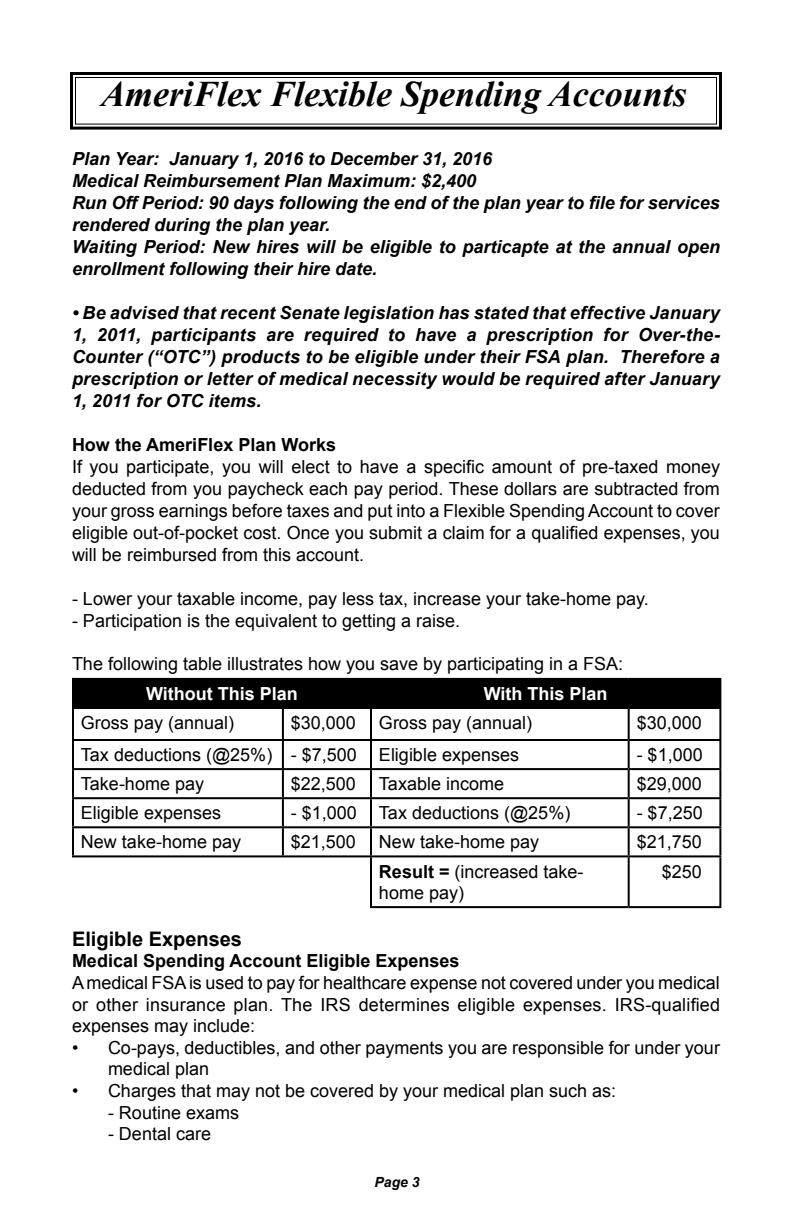
<style>
.page{position:relative;width:792px;height:1224px;background:#fff}
.page>*{position:absolute;margin:0;border:0;box-sizing:border-box;transform-origin:0 0}
.t1{font:italic 700 36px "Times New Roman";color:#000}
.t2{font:700 20px "Arial";color:#000}
.t3{font:18px/22px "Arial";color:#000;text-align:justify}
.t4{font:italic 700 18px/22px "Arial";color:#000}
.t5{font:700 18px "Arial";color:#000}
.t6{font:700 18px "Arial";color:#fff}
.t7{font:italic 700 14px "Arial";color:#000}
.s1{font-weight:700}
</style>
<div class="page">
<svg style="left:70px;top:72px;width:652px;height:58px"></svg>
<div style="left:75px;top:77px;width:642px;height:48px;border:1px solid #000"></div>
<div style="left:74px;top:680px;width:645px;height:27px;background:#000"></div>
<hr style="left:370px;top:680px;width:2px;height:27px;background:#000">
<hr style="left:72px;top:709px;width:2px;height:30px;background:#000">
<hr style="left:282px;top:709px;width:2px;height:30px;background:#000">
<hr style="left:370px;top:709px;width:2px;height:30px;background:#000">
<hr style="left:628px;top:709px;width:2px;height:30px;background:#000">
<hr style="left:719px;top:709px;width:2px;height:30px;background:#000">
<hr style="left:72px;top:739px;width:211px;height:2px;background:#000">
<hr style="left:72px;top:741px;width:2px;height:27px;background:#000">
<hr style="left:283px;top:739px;width:88px;height:2px;background:#000">
<hr style="left:282px;top:741px;width:2px;height:27px;background:#000">
<hr style="left:371px;top:739px;width:258px;height:2px;background:#000">
<hr style="left:370px;top:741px;width:2px;height:27px;background:#000">
<hr style="left:629px;top:739px;width:92px;height:2px;background:#000">
<hr style="left:628px;top:741px;width:2px;height:27px;background:#000">
<hr style="left:719px;top:741px;width:2px;height:27px;background:#000">
<hr style="left:72px;top:768px;width:211px;height:2px;background:#000">
<hr style="left:72px;top:770px;width:2px;height:27px;background:#000">
<hr style="left:283px;top:768px;width:88px;height:2px;background:#000">
<hr style="left:282px;top:770px;width:2px;height:27px;background:#000">
<hr style="left:371px;top:768px;width:258px;height:2px;background:#000">
<hr style="left:370px;top:770px;width:2px;height:27px;background:#000">
<hr style="left:629px;top:768px;width:92px;height:2px;background:#000">
<hr style="left:628px;top:770px;width:2px;height:27px;background:#000">
<hr style="left:719px;top:770px;width:2px;height:27px;background:#000">
<hr style="left:72px;top:797px;width:211px;height:2px;background:#000">
<hr style="left:72px;top:799px;width:2px;height:27px;background:#000">
<hr style="left:283px;top:797px;width:88px;height:2px;background:#000">
<hr style="left:282px;top:799px;width:2px;height:27px;background:#000">
<hr style="left:371px;top:797px;width:258px;height:2px;background:#000">
<hr style="left:370px;top:799px;width:2px;height:27px;background:#000">
<hr style="left:629px;top:797px;width:92px;height:2px;background:#000">
<hr style="left:628px;top:799px;width:2px;height:27px;background:#000">
<hr style="left:719px;top:799px;width:2px;height:27px;background:#000">
<hr style="left:629px;top:826px;width:92px;height:2px;background:#000">
<hr style="left:719px;top:828px;width:2px;height:27px;background:#000">
<hr style="left:629px;top:855px;width:92px;height:2px;background:#000">
<hr style="left:719px;top:857px;width:2px;height:49px;background:#000">
<hr style="left:629px;top:906px;width:92px;height:2px;background:#000">
<hr style="left:72px;top:678px;width:211px;height:2px;background:#000">
<hr style="left:72px;top:680px;width:2px;height:27px;background:#000">
<hr style="left:283px;top:678px;width:88px;height:2px;background:#000">
<hr style="left:371px;top:678px;width:258px;height:2px;background:#000">
<hr style="left:629px;top:678px;width:92px;height:2px;background:#000">
<hr style="left:719px;top:680px;width:2px;height:27px;background:#000">
<hr style="left:72px;top:707px;width:211px;height:2px;background:#000">
<hr style="left:283px;top:707px;width:88px;height:2px;background:#000">
<hr style="left:371px;top:707px;width:258px;height:2px;background:#000">
<hr style="left:629px;top:707px;width:92px;height:2px;background:#000">
<hr style="left:72px;top:826px;width:211px;height:2px;background:#000">
<hr style="left:72px;top:828px;width:2px;height:27px;background:#000">
<hr style="left:283px;top:826px;width:88px;height:2px;background:#000">
<hr style="left:282px;top:828px;width:2px;height:27px;background:#000">
<hr style="left:72px;top:855px;width:211px;height:2px;background:#000">
<hr style="left:283px;top:855px;width:88px;height:2px;background:#000">
<hr style="left:371px;top:826px;width:258px;height:2px;background:#000">
<hr style="left:370px;top:828px;width:2px;height:27px;background:#000">
<hr style="left:628px;top:828px;width:2px;height:27px;background:#000">
<hr style="left:371px;top:855px;width:258px;height:2px;background:#000">
<hr style="left:370px;top:857px;width:2px;height:49px;background:#000">
<hr style="left:628px;top:857px;width:2px;height:49px;background:#000">
<hr style="left:370px;top:906px;width:259px;height:2px;background:#000">
<h1 class="t1" style="left:101px;top:74px;width:587px">AmeriFlex Flexible Spending Accounts</h1>
<p class="t4" style="left:72px;top:147px;width:650px">Plan Year: January 1, 2016 to December 31, 2016<br>Medical Reimbursement Plan Maximum: $2,400<br>Run Off Period: 90 days following the end of the plan year to file for services rendered during the plan year.<br>Waiting Period: New hires will be eligible to particapte at the annual open enrollment following their hire date.</p>
<p class="t4" style="left:72px;top:301px;width:650px;text-align:justify">• Be advised that recent Senate legislation has stated that effective January 1, 2011, participants are required to have a prescription for Over-the-Counter (“OTC”) products to be eligible under their FSA plan. Therefore a prescription or letter of medical necessity would be required after January 1, 2011 for OTC items.</p>
<p class="t5" style="left:72px;top:434px;width:266px">How the AmeriFlex Plan Works</p>
<p class="t3" style="left:72px;top:455px;width:650px">If you participate, you will elect to have a specific amount of pre-taxed money deducted from you paycheck each pay period. These dollars are subtracted from your gross earnings before taxes and put into a Flexible Spending Account to cover eligible out-of-pocket cost. Once you submit a claim for a qualified expenses, you will be reimbursed from this account.</p>
<p class="t3" style="left:72px;top:587px;width:578px">- Lower your taxable income, pay less tax, increase your take-home pay.</p>
<p class="t3" style="left:72px;top:609px;width:390px">- Participation is the equivalent to getting a raise.</p>
<p class="t3" style="left:72px;top:653px;width:553px">The following table illustrates how you save by participating in a FSA:</p>
<p class="t6" style="left:146px;top:684px;width:153px">Without This Plan</p>
<p class="t6" style="left:484px;top:684px;width:125px">With This Plan</p>
<p class="t3" style="left:81px;top:712px;width:155px">Gross pay (annual)</p>
<p class="t3" style="left:291px;top:712px;width:67px">$30,000</p>
<p class="t3" style="left:379px;top:712px;width:155px">Gross pay (annual)</p>
<p class="t3" style="left:637px;top:712px;width:67px">$30,000</p>
<p class="t3" style="left:81px;top:744px;width:440px">Tax deductions (@25%) - $7,500 Eligible expenses</p>
<p class="t3" style="left:637px;top:744px;width:68px">- $1,000</p>
<p class="t3" style="left:81px;top:773px;width:125px">Take-home pay</p>
<p class="t3" style="left:291px;top:773px;width:67px">$22,500</p>
<p class="t3" style="left:379px;top:773px;width:127px">Taxable income</p>
<p class="t3" style="left:637px;top:773px;width:67px">$29,000</p>
<p class="t3" style="left:81px;top:802px;width:142px">Eligible expenses</p>
<p class="t3" style="left:291px;top:802px;width:281px">- $1,000 Tax deductions (@25%)</p>
<p class="t3" style="left:637px;top:802px;width:68px">- $7,250</p>
<p class="t3" style="left:81px;top:831px;width:162px">New take-home pay</p>
<p class="t3" style="left:291px;top:831px;width:67px">$21,500</p>
<p class="t3" style="left:379px;top:831px;width:162px">New take-home pay</p>
<p class="t3" style="left:637px;top:831px;width:67px">$21,750</p>
<p class="t3" style="left:379px;top:860px;width:206px"><span class="s1">Result =</span> (increased take&shy;home pay)</p>
<p class="t3" style="left:662px;top:860px;width:42px">$250</p>
<p class="t2" style="left:72px;top:928px;width:172px">Eligible Expenses</p>
<p class="t5" style="left:72px;top:951px;width:389px">Medical Spending Account Eligible Expenses</p>
<p class="t3" style="left:72px;top:972px;width:650px">A medical FSA is used to pay for healthcare expense not covered under you medical or other insurance plan. The IRS determines eligible expenses. IRS-qualified expenses may include:</p>
<p class="t3" style="left:108px;top:1037px;width:613px;text-indent:-36px">• Co-pays, deductibles, and other payments you are responsible for under your medical plan</p>
<p class="t3" style="left:72px;top:1080px;width:546px">• Charges that may not be covered by your medical plan such as:</p>
<p class="t3" style="left:108px;top:1101px;width:133px">- Routine exams</p>
<p class="t3" style="left:108px;top:1123px;width:105px">- Dental care</p>
<p class="t7" style="left:375px;top:1174px;width:47px">Page 3</p>
</div>
